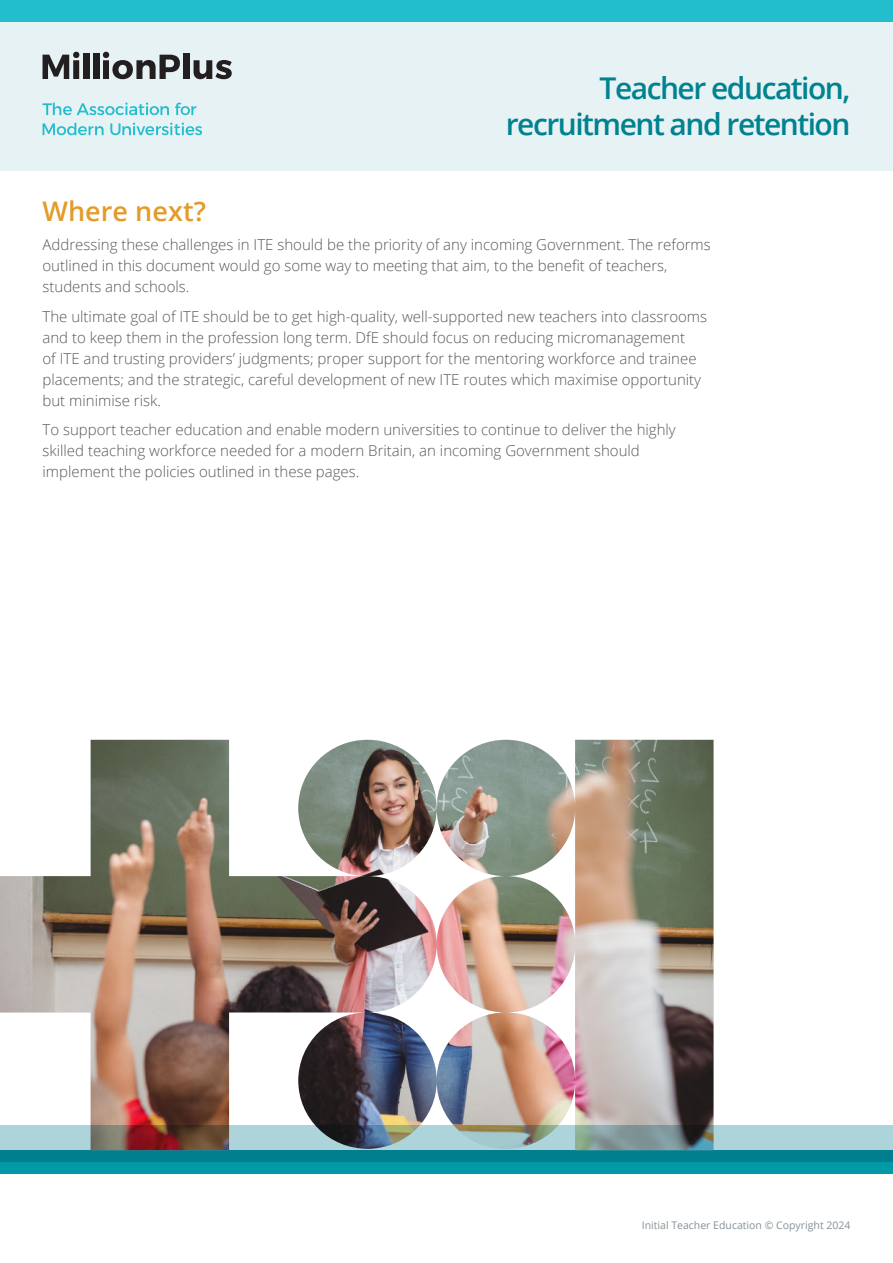
<style>
.page{position:relative;width:893px;height:1263px;background:#fff}
.page>*{position:absolute;margin:0;border:0;box-sizing:border-box;transform-origin:0 0}
.t1{font:600 30px/36px "Open Sans";letter-spacing:-.05em;color:#00828f;text-align:right}
.t2{font:600 27px "Open Sans";color:#e39b29}
.t3{font:300 15px/21px "Open Sans";color:#57585a}
.t4{font:10.5px "Open Sans";color:#869198}
</style>
<div class="page">
<div style="left:0;top:0;width:893px;height:170px;background:#e7f2f5"></div>
<svg style="left:43px;top:52px;width:36px;height:27px"></svg>
<div style="left:83px;top:53px;width:6px;height:26px;background:#231f20"></div>
<div style="left:93px;top:53px;width:6px;height:26px;background:#231f20"></div>
<svg style="left:103px;top:52px;width:77px;height:27px"></svg>
<div style="left:184px;top:53px;width:6px;height:26px;background:#231f20"></div>
<svg style="left:194px;top:60px;width:38px;height:19px"></svg>
<svg style="left:43px;top:102px;width:126px;height:13px"></svg>
<svg style="left:175px;top:103px;width:21px;height:12px"></svg>
<svg style="left:43px;top:123px;width:61px;height:12px"></svg>
<svg style="left:110px;top:123px;width:92px;height:12px"></svg>
<div style="left:0;top:0;width:893px;height:21px;background:#23bece"></div>
<div style="left:0;top:1150px;width:893px;height:24px;background:#0299a6"></div>
<img style="left:0;top:740px;width:713px;height:386px">
<svg style="left:0;top:1126px;width:893px;height:36px;background:#62989e"></svg>
<h1 class="t1" style="left:506px;top:73px;width:346px">Teacher education, recruitment and retention</h1>
<h2 class="t2" style="left:43px;top:200px;width:165px">Where next?</h2>
<p class="t3" style="left:43px;top:236px;width:670px">Addressing these challenges in ITE should be the priority of any incoming Government. The reforms outlined in this document would go some way to meeting that aim, to the benefit of teachers, students and schools.</p>
<p class="t3" style="left:43px;top:305px;width:666px">The ultimate goal of ITE should be to get high-quality, well-supported new teachers into classrooms and to keep them in the profession long term. DfE should focus on reducing micromanagement<br>of ITE and trusting providers’ judgments; proper support for the mentoring workforce and trainee placements; and the strategic, careful development of new ITE routes which maximise opportunity but minimise risk.</p>
<p class="t3" style="left:43px;top:421px;width:635px">To support teacher education and enable modern universities to continue to deliver the highly skilled teaching workforce needed for a modern Britain, an incoming Government should implement the policies outlined in these pages.</p>
<p class="t4" style="left:642px;top:1220px;width:210px">Initial Teacher Education © Copyright 2024</p>
</div>
